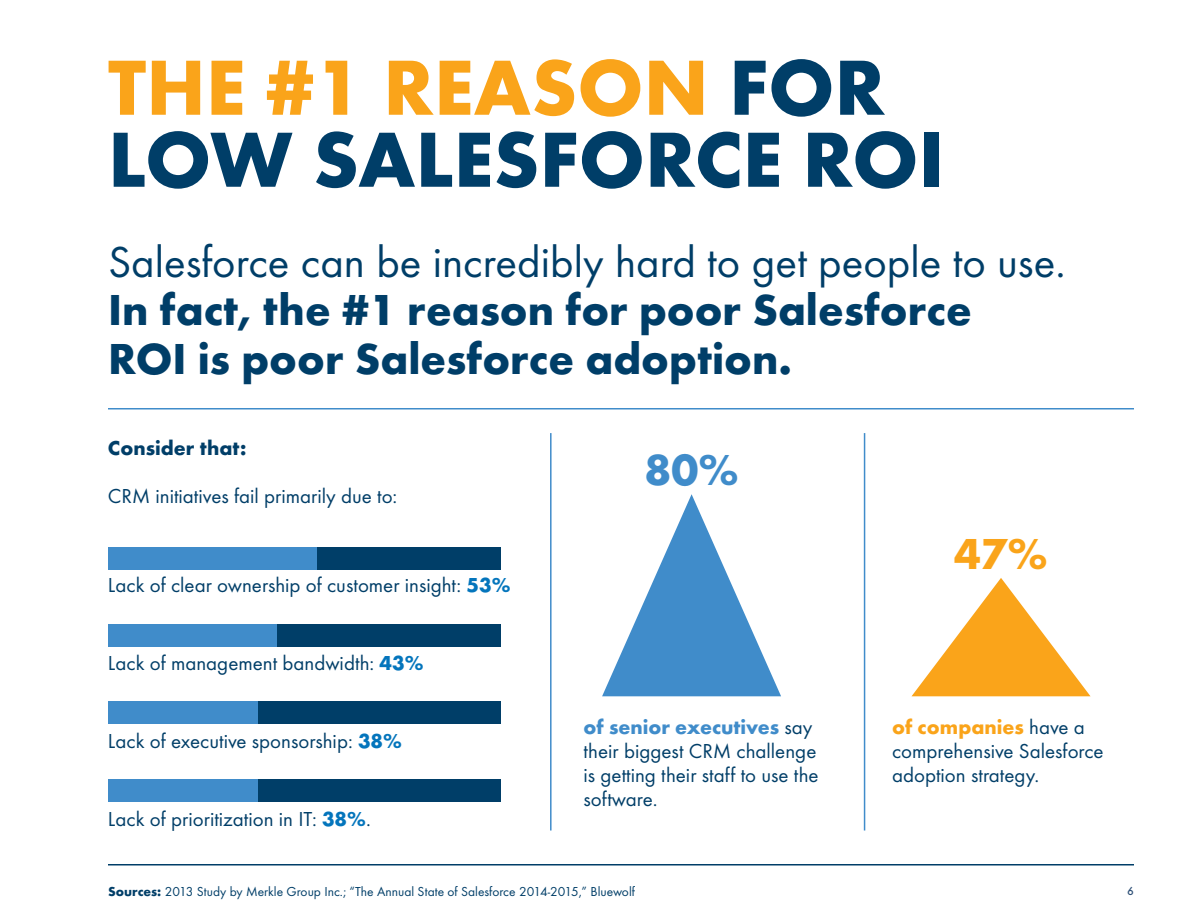
<style>
.page{position:relative;width:1188px;height:918px;background:#fff}
.page>*{position:absolute;margin:0;border:0;box-sizing:border-box;transform-origin:0 0}
.t1{font:700 81px/72px "Futura T";color:#003e68}
.t2{font:700 45px/48px "Futura T";color:#003e68}
.t3{font:45px "Futura T";color:#003e68}
.t4{font:700 45px "Futura T";color:#408cca}
.t5{font:700 45px "Futura T";color:#faa41a}
.t6{font:21px/24px "Futura T";color:#003e68}
.t7{font:700 21px "Futura T";color:#003e68}
.t8{font:13.5px "Futura T";color:#003e68}
.t9{font:500 12px "Futura T";color:#2e5077}
.s1{color:#faa41a}
.s2{font-weight:700;color:#0475bc}
.s3{font-weight:700;color:#408cca}
.s4{font-weight:700;color:#faa41a}
.s5{font-weight:700}
</style>
<div class="page">
<hr style="left:108px;top:864px;width:1026px;height:2px;background:#003e68">
<hr style="left:108px;top:408px;width:1026px;height:2px;background:#408cca">
<div style="left:108px;top:779px;width:393px;height:23px;background:#003e68"></div>
<div style="left:108px;top:779px;width:149px;height:23px;background:#408cca"></div>
<div style="left:108px;top:701px;width:393px;height:23px;background:#003e68"></div>
<div style="left:108px;top:701px;width:149px;height:23px;background:#408cca"></div>
<div style="left:108px;top:624px;width:393px;height:23px;background:#003e68"></div>
<div style="left:108px;top:624px;width:169px;height:23px;background:#408cca"></div>
<div style="left:108px;top:547px;width:393px;height:22px;background:#003e68"></div>
<div style="left:108px;top:547px;width:208px;height:22px;background:#408cca"></div>
<svg style="left:602px;top:494px;width:179px;height:202px"></svg>
<svg style="left:912px;top:578px;width:179px;height:118px"></svg>
<hr style="left:550px;top:433px;width:2px;height:398px;background:#408cca">
<hr style="left:864px;top:433px;width:1px;height:398px;background:#408cca">
<h1 class="t1" style="left:108px;top:51px;width:837px"><span class="s1">The #1 Reason</span> for low Salesforce RO I</h1>
<h2 class="t3" style="left:108px;top:236px;width:959px">Salesforce can be incredibly hard to get people to use.</h2>
<h2 class="t2" style="left:108px;top:286px;width:865px">In fact, the #1 reason for poor Salesforce<br>RO I is poor Salesforce adoption.</h2>
<p class="t7" style="left:108px;top:435px;width:140px">Consider that:</p>
<p class="t6" style="left:108px;top:484px;width:291px">CRM initiatives fail primarily due to:</p>
<p class="t6" style="left:108px;top:573px;width:404px">Lack of clear ownership of customer insight: <span class="s2">53%</span></p>
<p class="t6" style="left:108px;top:651px;width:317px">Lack of management bandwidth: <span class="s2">43%</span></p>
<p class="t6" style="left:108px;top:729px;width:296px">Lack of executive sponsorship: <span class="s2">38%</span></p>
<p class="t6" style="left:108px;top:807px;width:264px">Lack of prioritization in IT: <span class="s2">38%</span>.</p>
<h2 class="t4" style="left:644px;top:444px;width:96px">80%</h2>
<h2 class="t5" style="left:954px;top:527px;width:95px">47%</h2>
<p class="t6" style="left:584px;top:715px;width:237px"><span class="s3">of senior executives</span> say their biggest CRM challenge is getting their staff to use the software.</p>
<p class="t6" style="left:892px;top:715px;width:213px"><span class="s4">of companies</span> have a comprehensive Salesforce adoption strategy.</p>
<p class="t8" style="left:108px;top:884px;width:529px"><span class="s5">Sources:</span> 2013 Study by Merkle Group Inc.; “The Annual State of Salesforce 2014-2015,” Bluewolf</p>
<p class="t9" style="left:1127px;top:884px;width:8px">6</p>
</div>
